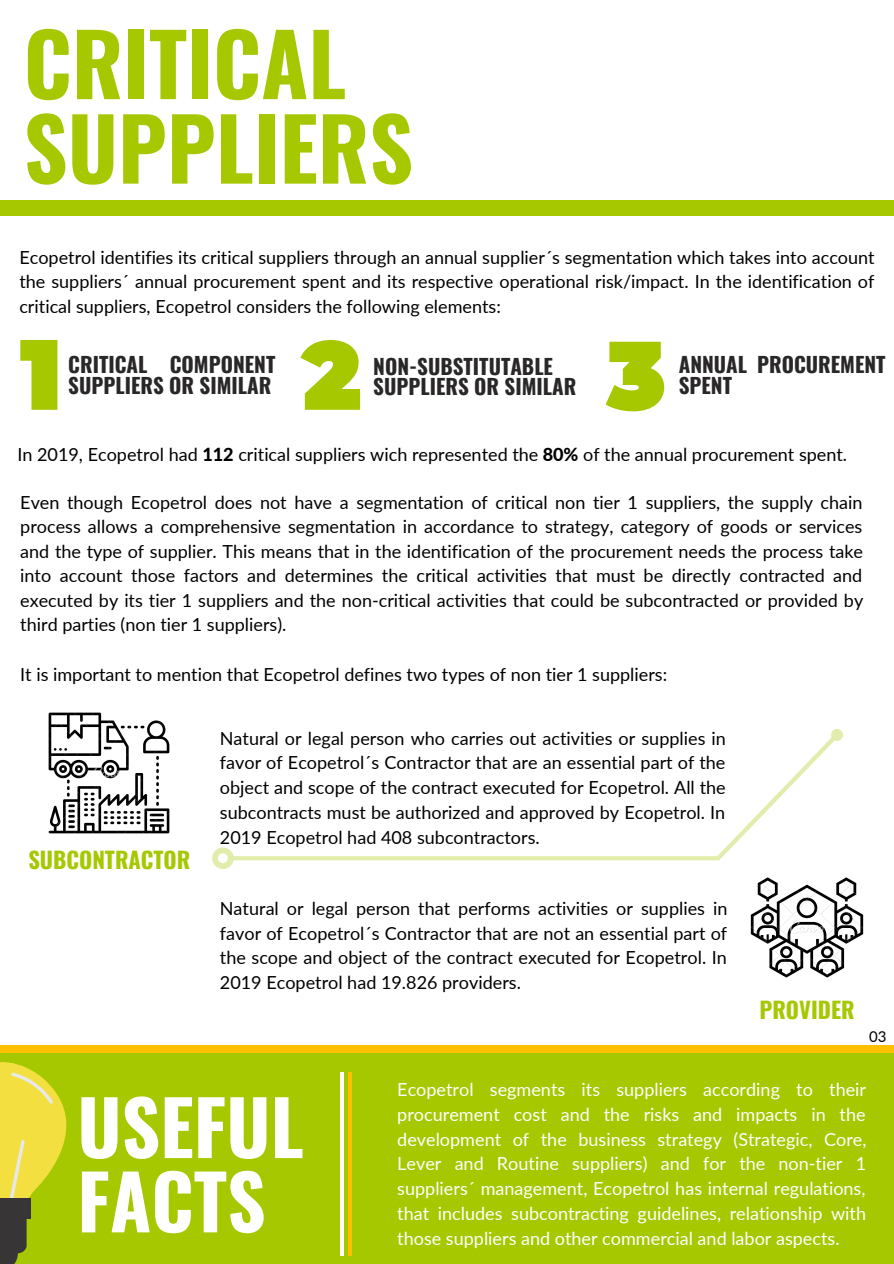
<style>
.page{position:relative;width:894px;height:1264px;background:#fff}
.page>*{position:absolute;margin:0;border:0;box-sizing:border-box;transform-origin:0 0}
.t1{font:700 85.5px/84.4px "Oswald";color:#a5c800}
.t2{font:700 75px/74.2px "Oswald";color:#fff}
.t3{font:700 22.5px "Oswald";color:#a5c800}
.t4{font:700 21px/20.2px "Oswald";color:#292727}
.t5{font:18px/24.8px "Lato";color:#000;text-align:justify}
.t6{font:18px/24.8px "Lato";color:#fff;text-align:justify}
.t7{font:15px "Lato";color:#000}
.s1{font-weight:800}
</style>
<div class="page">
<div style="left:0;top:0;width:893px;height:215px;background:#a5c800"></div>
<div style="left:0;top:0;width:893px;height:199px;background:#fff"></div>
<div style="left:0;top:1045px;width:893px;height:218px;background:#ffc000"></div>
<div style="left:0;top:1053px;width:893px;height:210px;background:#a5c800"></div>
<svg style="left:20px;top:340px;width:37px;height:70px"></svg>
<svg style="left:300px;top:340px;width:60px;height:70px"></svg>
<svg style="left:605px;top:342px;width:59px;height:69px"></svg>
<img style="left:48px;top:712px;width:122px;height:122px">
<svg style="left:212px;top:729px;width:630px;height:140px"></svg>
<img style="left:738px;top:859px;width:126px;height:119px">
<svg style="left:0;top:1062px;width:67px;height:201px"></svg>
<hr style="left:348px;top:1071px;width:4px;height:184px;background:#ffc000">
<svg style="left:340px;top:1072px;width:3px;height:183px"></svg>
<h1 class="t1" style="left:24px;top:18px;width:391px">CRITICAL<br>SUPPLIERS</h1>
<p class="t5" style="left:19px;top:244px;width:856px">Ecopetrol identifies its critical suppliers through an annual supplier´s segmentation which takes into account the suppliers´ annual procurement spent and its respective operational risk/impact. In the identification of critical suppliers, Ecopetrol considers the following elements:</p>
<p class="t4" style="left:68px;top:354px;width:208px">CRITICAL COMPONENT<br>SUPPLIERS OR SIMILAR</p>
<p class="t4" style="left:678px;top:354px;width:208px">ANNUAL PROCUREMENT<br>SPENT</p>
<p class="t4" style="left:373px;top:355px;width:204px">NON-SUBSTITUTABLE<br>SUPPLIERS OR SIMILAR</p>
<p class="t5" style="left:17px;top:441px;width:831px">In 2019, Ecopetrol had <span class="s1">112</span> critical suppliers wich represented the <span class="s1">80%</span> of the annual procurement spent.</p>
<p class="t5" style="left:20px;top:489px;width:844px">Even though Ecopetrol does not have a segmentation of critical non tier 1 suppliers, the supply chain process allows a comprehensive segmentation in accordance to strategy, category of goods or services and the type of supplier. This means that in the identification of the procurement needs the process take into account those factors and determines the critical activities that must be directly contracted and executed by its tier 1 suppliers and the non-critical activities that could be subcontracted or provided by third parties (non tier 1 suppliers).</p>
<p class="t5" style="left:20px;top:661px;width:648px">It is important to mention that Ecopetrol defines two types of non tier 1 suppliers:</p>
<p class="t3" style="left:28px;top:842px;width:163px">SUBCONTRACTOR</p>
<p class="t5" style="left:220px;top:725px;width:507px">Natural or legal person who carries out activities or supplies in favor of Ecopetrol´s Contractor that are an essential part of the object and scope of the contract executed for Ecopetrol. All the subcontracts must be authorized and approved by Ecopetrol. In 2019 Ecopetrol had 408 subcontractors.</p>
<p class="t5" style="left:220px;top:895px;width:509px">Natural or legal person that performs activities or supplies in favor of Ecopetrol´s Contractor that are not an essential part of the scope and object of the contract executed for Ecopetrol. In 2019 Ecopetrol had 19.826 providers.</p>
<p class="t3" style="left:759px;top:991px;width:96px">PROVIDER</p>
<p class="t7" style="left:868px;top:1026px;width:19px">03</p>
<h2 class="t2" style="left:77px;top:1086px;width:228px">USEFUL<br>FACTS</h2>
<p class="t6" style="left:397px;top:1076px;width:470px">Ecopetrol segments its suppliers according to their procurement cost and the risks and impacts in the development of the business strategy (Strategic, Core, Lever and Routine suppliers) and for the non-tier 1 suppliers´ management, Ecopetrol has internal regulations, that includes subcontracting guidelines, relationship with those suppliers and other commercial and labor aspects.</p>
</div>
